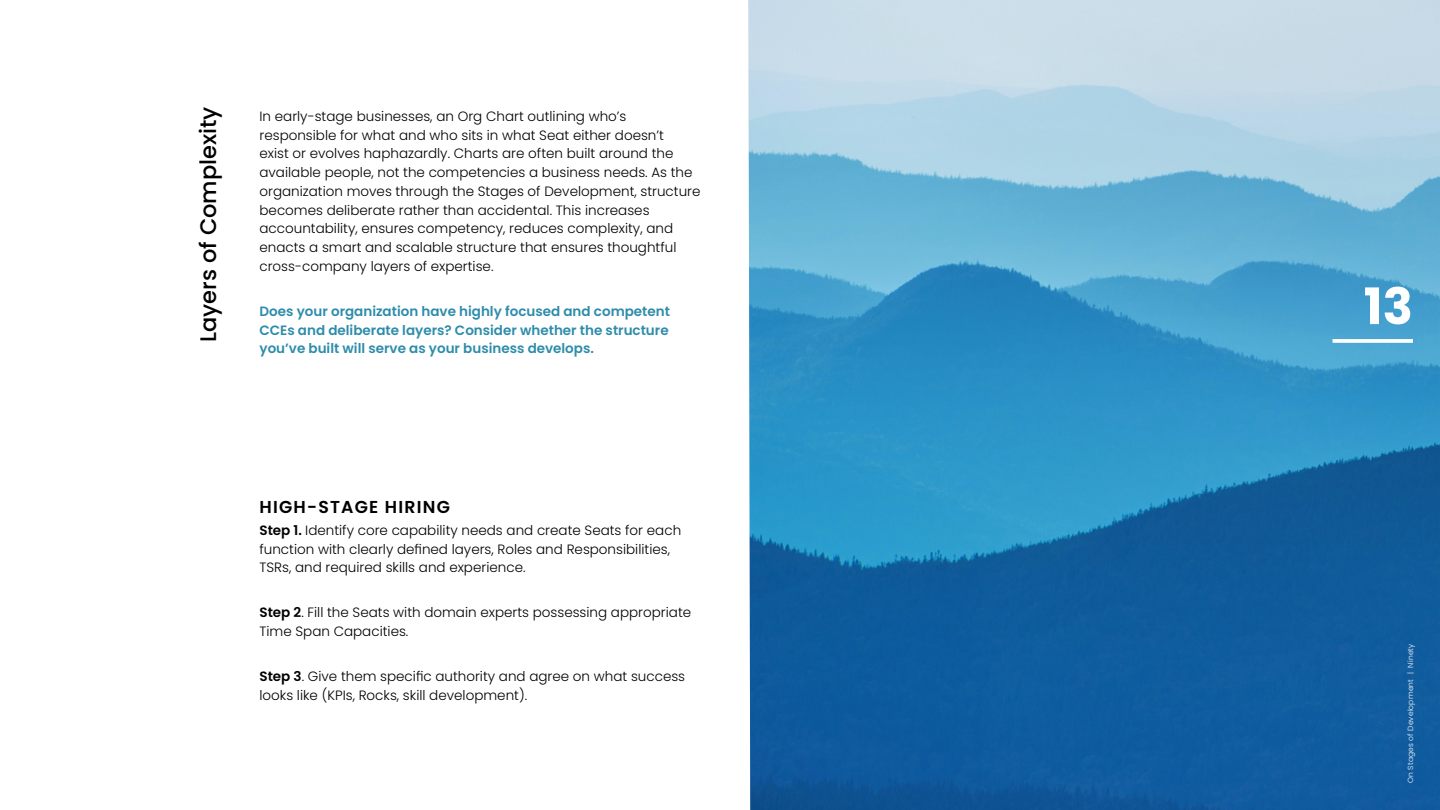
<style>
.page{position:relative;width:1440px;height:810px;background:#fff}
.page>*{position:absolute;margin:0;border:0;box-sizing:border-box;transform-origin:0 0}
.t1{font:700 50.25px "Poppins";color:#fff}
.t2{font:500 22.5px "Poppins";color:#000}
.t3{font:600 17.25px "Poppins";letter-spacing:.07em;color:#000}
.t4{font:300 13.5px/18.8px "Poppins";color:#000}
.t5{font:600 13.5px/18.8px "Poppins";color:#2d8cab;text-align:justify}
.t6{font:300 7.5px "Poppins";letter-spacing:.025em;color:#fff}
.s1{font-weight:600}
</style>
<div class="page">
<img style="left:748px;top:0;width:692px;height:810px">
<svg style="left:1333px;top:339px;width:80px;height:4px"></svg>
<h2 class="t2" style="left:195px;top:342px;width:237px;rotate:-90deg">Layers of Complexity</h2>
<p class="t4" style="left:260px;top:107px;width:443px">In early-stage businesses, an Org Chart outlining who’s responsible for what and who sits in what Seat either doesn’t<br>exist or evolves haphazardly. Charts are often built around the available people, not the competencies a business needs. As the organization moves through the Stages of Development, structure becomes deliberate rather than accidental. This increases accountability, ensures competency, reduces complexity, and enacts a smart and scalable structure that ensures thoughtful cross-company layers of expertise.</p>
<p class="t5" style="left:260px;top:302px;width:412px">Does your organization have highly focused and competent CCEs and deliberate layers? Consider whether the structure you’ve built will serve as your business develops.</p>
<p class="t3" style="left:260px;top:497px;width:192px">HIGH-STAGE HIRING</p>
<p class="t4" style="left:260px;top:521px;width:423px"><span class="s1">Step 1.</span> Identify core capability needs and create Seats for each function with clearly defined layers, Roles and Responsibilities,<br>TSRs, and required skills and experience.</p>
<p class="t4" style="left:260px;top:603px;width:433px"><span class="s1">Step 2</span>. Fill the Seats with domain experts possessing appropriate<br>Time Span Capacities.</p>
<p class="t4" style="left:260px;top:667px;width:427px"><span class="s1">Step 3</span>. Give them specific authority and agree on what success looks like (KPIs, Rocks, skill development).</p>
<h1 class="t1" style="left:1364px;top:277px;width:51px">13</h1>
<p class="t6" style="left:1406px;top:783px;width:141px;rotate:-90deg">On Stages of Development | Ninety</p>
</div>
